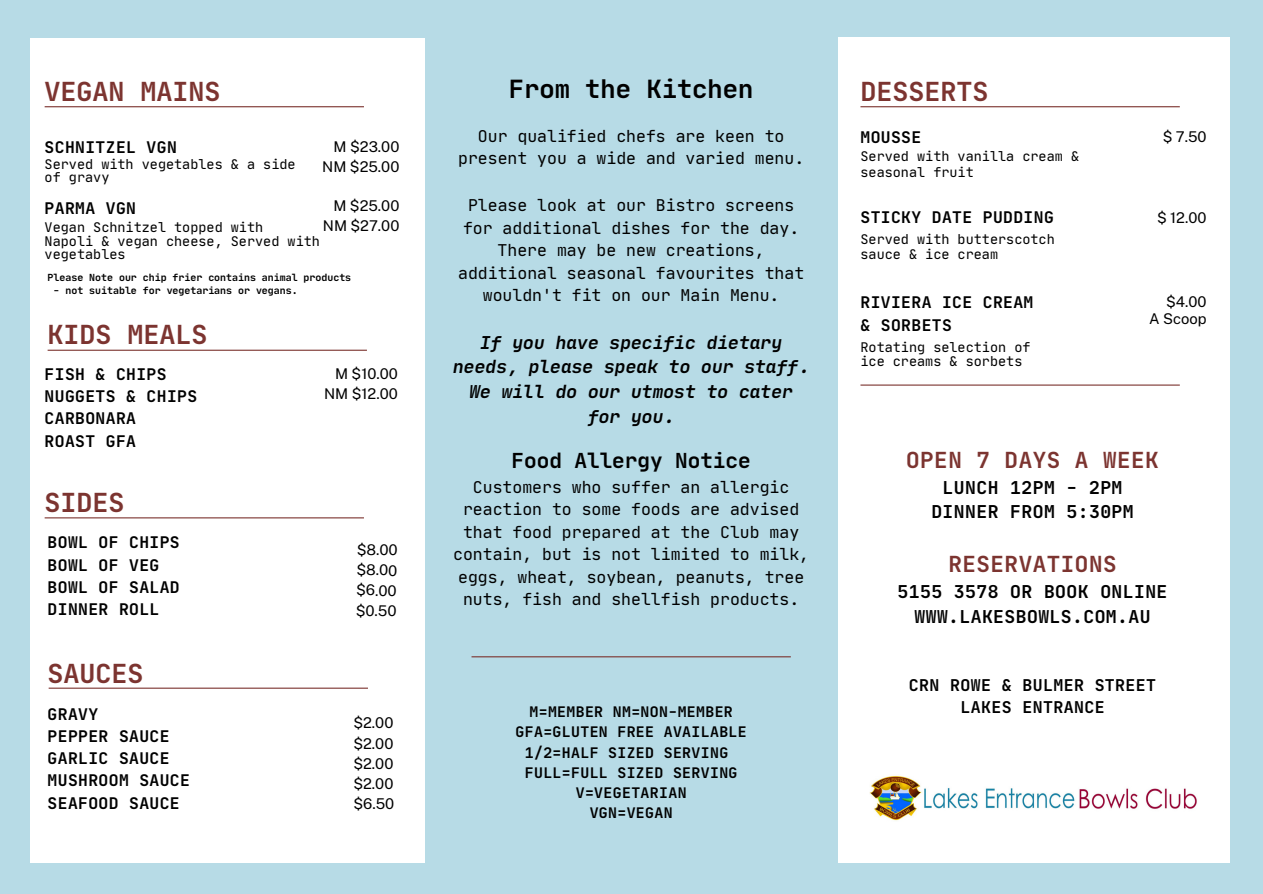
<style>
.page{position:relative;width:1263px;height:894px;background:#fff}
.page>*{position:absolute;margin:0;border:0;box-sizing:border-box;transform-origin:0 0}
.t1{font:700 26.7px "Jet Brains Mono";color:#7c3430}
.t2{font:700 25.5px "Jet Brains Mono";color:#000}
.t3{font:700 22.5px "Jet Brains Mono";letter-spacing:.025em;color:#7c3430}
.t4{font:700 21px "Jet Brains Mono";color:#000}
.t5{font:italic 700 18px/24.8px "Jet Brains Mono";color:#000;text-align:center}
.t6{font:700 18px "Jet Brains Mono";letter-spacing:.025em;color:#000}
.t7{font:16.5px/22.5px "Jet Brains Mono";color:#000;text-align:center}
.t8{font:700 16.5px "Jet Brains Mono";letter-spacing:.025em;color:#000}
.t9{font:700 16.35px "Jet Brains Mono";letter-spacing:.025em;color:#000}
.t10{font:14.85px/20.2px "Public Sans";color:#000;text-align:right}
.t11{font:700 14.85px "Jet Brains Mono";letter-spacing:.025em;color:#000}
.t12{font:13.5px/14.5px "Jet Brains Mono";color:#000}
.t13{font:700 9.9px "Jet Brains Mono";color:#000}
</style>
<div class="page">
<div style="left:0;top:0;width:1263px;height:893px;background:#b7dbe6"></div>
<div style="left:30px;top:38px;width:395px;height:824px;background:#fff"></div>
<div style="left:838px;top:37px;width:391px;height:825px;background:#fff"></div>
<hr style="left:471px;top:656px;width:320px;height:1px;background:#7c3430">
<hr style="left:45px;top:106px;width:319px;height:1px;background:#7c3430">
<hr style="left:48px;top:349px;width:319px;height:2px;background:#7c3430">
<hr style="left:45px;top:517px;width:319px;height:1px;background:#7c3430">
<hr style="left:860px;top:106px;width:320px;height:1px;background:#7c3430">
<hr style="left:49px;top:687px;width:319px;height:1px;background:#7c3430">
<hr style="left:860px;top:384px;width:320px;height:1px;background:#7c3430">
<img style="left:869px;top:775px;width:328px;height:46px">
<p class="t1" style="left:45px;top:74px;width:177px">VEGAN MAINS</p>
<p class="t2" style="left:509px;top:73px;width:246px">From the Kitchen</p>
<p class="t7" style="left:458px;top:124px;width:348px">Our qualified chefs are keen to present you a wide and varied menu.</p>
<p class="t7" style="left:463px;top:194px;width:338px">Please look at our Bistro screens for additional dishes for the day.</p>
<p class="t7" style="left:458px;top:239px;width:348px">There may be new creations, additional seasonal favourites that wouldn't fit on our Main Menu.</p>
<p class="t5" style="left:453px;top:329px;width:357px">If you have specific dietary needs, please speak to our staff.<br>We will do our utmost to cater for you.</p>
<p class="t4" style="left:512px;top:447px;width:241px">Food Allergy Notice</p>
<p class="t7" style="left:453px;top:475px;width:357px">Customers who suffer an allergic reaction to some foods are advised that food prepared at the Club may contain, but is not limited to milk, eggs, wheat, soybean, peanuts, tree nuts, fish and shellfish products.</p>
<p class="t10" style="left:322px;top:136px;width:79px">M $23.00<br>NM $25.00</p>
<p class="t9" style="left:45px;top:137px;width:134px">SCHNITZEL VGN</p>
<p class="t12" style="left:45px;top:158px;width:252px;line-height:12.3px">Served with vegetables &amp; a side of gravy</p>
<p class="t10" style="left:323px;top:195px;width:78px">M $25.00<br>NM $27.00</p>
<p class="t9" style="left:45px;top:198px;width:93px">PARMA VGN</p>
<p class="t12" style="left:45px;top:220px;width:220px">Vegan Schnitzel topped with</p>
<p class="t12" style="left:45px;top:234px;width:277px;line-height:13.5px">Napoli &amp; vegan cheese, Served with vegetables</p>
<p class="t13" style="left:48px;top:271px;width:305px">Please Note our chip frier contains animal products</p>
<p class="t13" style="left:54px;top:284px;width:246px">- not suitable for vegetarians or vegans.</p>
<p class="t1" style="left:48px;top:318px;width:161px">KIDS MEALS</p>
<p class="t10" style="left:335px;top:363px;width:64px">M $10.00</p>
<p class="t10" style="left:324px;top:383px;width:75px">NM $12.00</p>
<p class="t9" style="left:45px;top:363px;width:123px">FISH &amp; CHIPS</p>
<p class="t9" style="left:45px;top:386px;width:154px">NUGGETS &amp; CHIPS</p>
<p class="t9" style="left:45px;top:408px;width:93px">CARBONARA</p>
<p class="t9" style="left:45px;top:430px;width:93px">ROAST GFA</p>
<p class="t1" style="left:45px;top:485px;width:81px">SIDES</p>
<p class="t9" style="left:48px;top:532px;width:134px">BOWL OF CHIPS</p>
<p class="t9" style="left:48px;top:554px;width:113px">BOWL OF VEG</p>
<p class="t9" style="left:48px;top:576px;width:134px">BOWL OF SALAD</p>
<p class="t9" style="left:48px;top:598px;width:113px">DINNER ROLL</p>
<p class="t10" style="left:357px;top:539px;width:42px;rotate:1deg">$8.00</p>
<p class="t10" style="left:357px;top:559px;width:42px;rotate:1deg">$8.00</p>
<p class="t10" style="left:356px;top:579px;width:42px;rotate:1deg">$6.00</p>
<p class="t10" style="left:356px;top:600px;width:42px;rotate:1deg">$0.50</p>
<p class="t1" style="left:48px;top:656px;width:97px">SAUCES</p>
<p class="t9" style="left:48px;top:703px;width:52px">GRAVY</p>
<p class="t9" style="left:48px;top:725px;width:123px">PEPPER SAUCE</p>
<p class="t9" style="left:48px;top:747px;width:123px">GARLIC SAUCE</p>
<p class="t9" style="left:48px;top:770px;width:144px">MUSHROOM SAUCE</p>
<p class="t9" style="left:48px;top:792px;width:134px">SEAFOOD SAUCE</p>
<p class="t10" style="left:353px;top:712px;width:42px">$2.00</p>
<p class="t10" style="left:353px;top:733px;width:42px">$2.00</p>
<p class="t10" style="left:353px;top:753px;width:42px">$2.00</p>
<p class="t10" style="left:353px;top:773px;width:42px">$2.00</p>
<p class="t10" style="left:353px;top:793px;width:42px">$6.50</p>
<p class="t11" style="left:529px;top:702px;width:205px">M=MEMBER NM=NON-MEMBER</p>
<p class="t11" style="left:516px;top:722px;width:233px">GFA=GLUTEN FREE AVAILABLE</p>
<p class="t11" style="left:525px;top:743px;width:205px">1/2=HALF SIZED SERVING</p>
<p class="t11" style="left:525px;top:763px;width:214px">FULL=FULL SIZED SERVING</p>
<p class="t11" style="left:576px;top:783px;width:112px">V=VEGETARIAN</p>
<p class="t11" style="left:590px;top:803px;width:84px">VGN=VEGAN</p>
<p class="t1" style="left:860px;top:74px;width:129px">DESSERTS</p>
<p class="t9" style="left:860px;top:127px;width:62px">MOUSSE</p>
<p class="t12" style="left:860px;top:148px;width:220px;line-height:15.8px">Served with vanilla cream &amp; seasonal fruit</p>
<p class="t10" style="left:1163px;top:127px;width:45px">$ 7.50</p>
<p class="t9" style="left:860px;top:207px;width:195px">STICKY DATE PUDDING</p>
<p class="t10" style="left:1157px;top:207px;width:51px">$ 12.00</p>
<p class="t12" style="left:860px;top:232px;width:196px">Served with butterscotch sauce &amp; ice cream</p>
<p class="t9" style="left:860px;top:292px;width:174px">RIVIERA ICE CREAM</p>
<p class="t9" style="left:860px;top:314px;width:93px">&amp; SORBETS</p>
<p class="t12" style="left:860px;top:339px;width:172px">Rotating selection of ice creams &amp; sorbets</p>
<p class="t10" style="left:1166px;top:291px;width:42px">$4.00</p>
<p class="t10" style="left:1149px;top:308px;width:59px">A Scoop</p>
<p class="t3" style="left:906px;top:445px;width:254px">OPEN 7 DAYS A WEEK</p>
<p class="t6" style="left:943px;top:476px;width:181px">LUNCH 12PM - 2PM</p>
<p class="t6" style="left:931px;top:500px;width:204px">DINNER FROM 5:30PM</p>
<p class="t3" style="left:948px;top:550px;width:170px">RESERVATIONS</p>
<p class="t6" style="left:898px;top:580px;width:271px">5155 3578 OR BOOK ONLINE</p>
<p class="t6" style="left:914px;top:605px;width:238px">WWW.LAKESBOWLS.COM.AU</p>
<p class="t8" style="left:909px;top:674px;width:249px">CRN ROWE &amp; BULMER STREET</p>
<p class="t8" style="left:960px;top:696px;width:146px">LAKES ENTRANCE</p>
</div>
